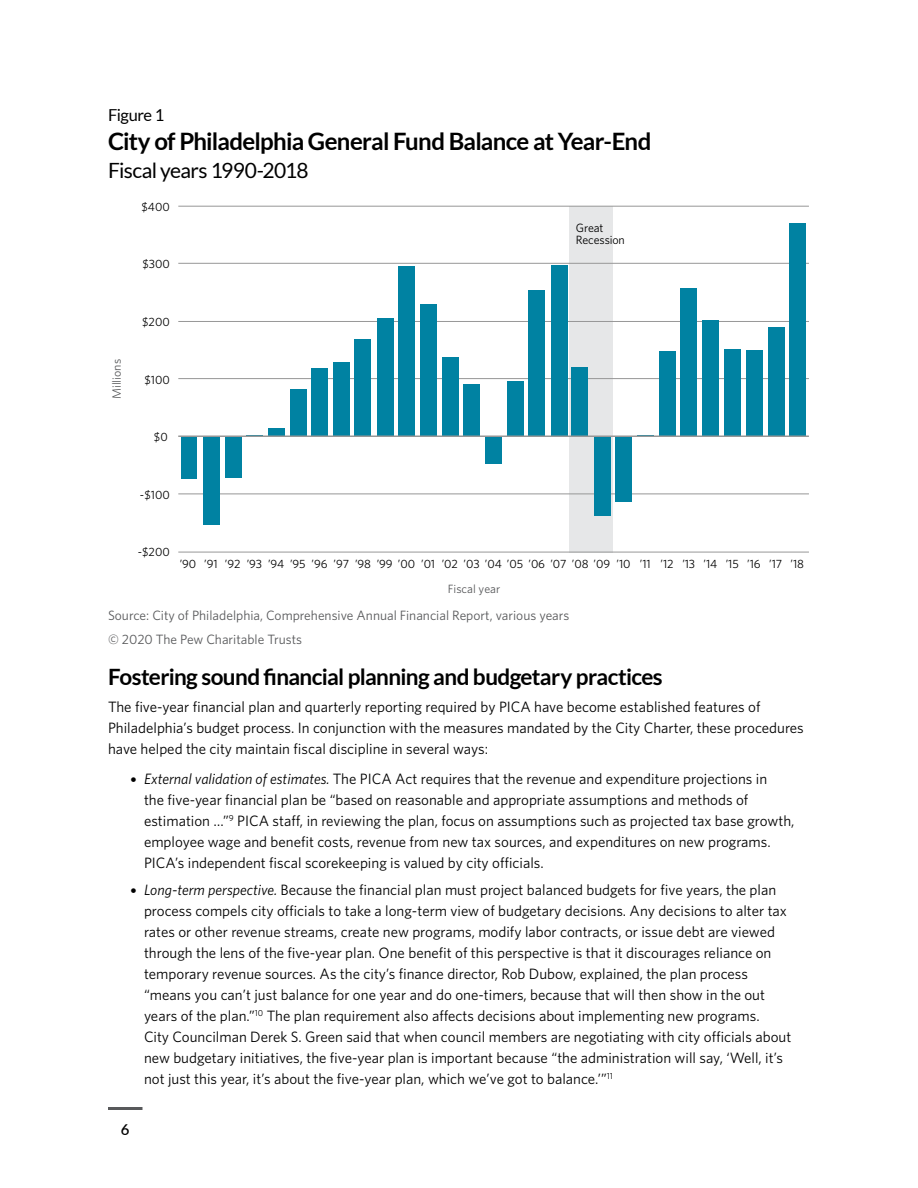
<style>
.page{position:relative;width:918px;height:1188px;background:#fff}
.page>*{position:absolute;margin:0;border:0;box-sizing:border-box;transform-origin:0 0}
.t1{font:700 24px "Lato";letter-spacing:-.03em;color:#000}
.t2{font:700 22.5px "Lato";letter-spacing:-.025em;color:#000}
.t3{font:21px "Lato";letter-spacing:-.03em;color:#000}
.t4{font:16.5px "Lato";letter-spacing:-.03em;color:#000}
.t5{font:15px/21px "Whitney";color:#000}
.t6{font:600 15px "Lato";color:#000}
.t7{font:13.5px/24px "Whitney";color:#58595b}
.t8{font:12px/12px "Whitney";letter-spacing:-.01em;color:#000}
.t9{font:12px "Whitney";color:#58595b}
.s1{font-family:"Museo Sans 500"}
.s2{font-style:italic}
</style>
<div class="page">
<hr style="left:108px;top:1107px;width:34px;height:3px;background:#58595b">
<div style="left:570px;top:206px;width:43px;height:346px;background:#e6e7e8"></div>
<hr style="left:178px;top:552px;width:631px;height:1px;background:#979797">
<hr style="left:178px;top:494px;width:631px;height:1px;background:#979797">
<hr style="left:178px;top:378px;width:631px;height:1px;background:#979797">
<hr style="left:178px;top:321px;width:631px;height:1px;background:#979797">
<hr style="left:178px;top:263px;width:631px;height:1px;background:#979797">
<hr style="left:178px;top:206px;width:631px;height:1px;background:#979797">
<div style="left:789px;top:224px;width:16px;height:212px;background:#0082a2"></div>
<div style="left:768px;top:327px;width:16px;height:109px;background:#0082a2"></div>
<div style="left:746px;top:351px;width:16px;height:85px;background:#0082a2"></div>
<div style="left:724px;top:350px;width:17px;height:86px;background:#0082a2"></div>
<div style="left:703px;top:320px;width:16px;height:116px;background:#0082a2"></div>
<div style="left:680px;top:288px;width:17px;height:148px;background:#0082a2"></div>
<div style="left:660px;top:352px;width:16px;height:84px;background:#0082a2"></div>
<svg style="left:637px;top:435px;width:17px;height:1px"></svg>
<div style="left:616px;top:436px;width:16px;height:66px;background:#0082a2"></div>
<div style="left:594px;top:436px;width:16px;height:80px;background:#0082a2"></div>
<div style="left:572px;top:367px;width:16px;height:69px;background:#0082a2"></div>
<div style="left:551px;top:265px;width:16px;height:171px;background:#0082a2"></div>
<div style="left:529px;top:290px;width:16px;height:146px;background:#0082a2"></div>
<div style="left:507px;top:381px;width:16px;height:55px;background:#0082a2"></div>
<div style="left:486px;top:436px;width:16px;height:28px;background:#0082a2"></div>
<div style="left:463px;top:384px;width:16px;height:52px;background:#0082a2"></div>
<div style="left:442px;top:357px;width:17px;height:79px;background:#0082a2"></div>
<div style="left:420px;top:304px;width:16px;height:132px;background:#0082a2"></div>
<div style="left:399px;top:266px;width:16px;height:170px;background:#0082a2"></div>
<div style="left:377px;top:318px;width:16px;height:118px;background:#0082a2"></div>
<div style="left:355px;top:339px;width:16px;height:97px;background:#0082a2"></div>
<div style="left:334px;top:362px;width:16px;height:74px;background:#0082a2"></div>
<div style="left:312px;top:369px;width:16px;height:67px;background:#0082a2"></div>
<div style="left:290px;top:390px;width:16px;height:46px;background:#0082a2"></div>
<div style="left:268px;top:428px;width:17px;height:8px;background:#0082a2"></div>
<svg style="left:246px;top:435px;width:16px;height:1px"></svg>
<div style="left:225px;top:436px;width:16px;height:42px;background:#0082a2"></div>
<div style="left:203px;top:436px;width:16px;height:89px;background:#0082a2"></div>
<div style="left:182px;top:436px;width:15px;height:43px;background:#0082a2"></div>
<hr style="left:178px;top:436px;width:631px;height:1px;background:#979797">
<p class="t4" style="left:108px;top:106px;width:58px">Figure 1</p>
<h1 class="t1" style="left:108px;top:127px;width:545px">City of Philadelphia General Fund Balance at Year-End</h1>
<h3 class="t3" style="left:108px;top:159px;width:202px">Fiscal years 1990-2018</h3>
<p class="t8" style="left:141px;top:200px;width:30px">$400</p>
<p class="t8" style="left:142px;top:258px;width:29px">$300</p>
<p class="t8" style="left:576px;top:222px;width:51px">Great<br>Recession</p>
<p class="t9" style="left:109px;top:399px;width:41px;rotate:-90deg">Millions</p>
<p class="t8" style="left:142px;top:315px;width:29px">$200</p>
<p class="t8" style="left:144px;top:373px;width:27px">$100</p>
<p class="t8" style="left:154px;top:431px;width:15px">$0</p>
<p class="t8" style="left:140px;top:488px;width:31px">-$100</p>
<p class="t8" style="left:138px;top:546px;width:34px">-$200</p>
<p class="t8" style="left:180px;top:558px;width:626px">’90 ’91 ’92 ’93 ’94 ’95 ’96 ’97 ’98 ’99 ’00 ’01 ’02 ’03 ’04 ’05 ’06 ’07 ’08 ’09 ’10 ’11 ’12 ’13 ’14 ’15 ’16 ’17 ’18</p>
<p class="t9" style="left:448px;top:581px;width:54px">Fiscal year</p>
<p class="t7" style="left:108px;top:603px;width:463px">Source: City of Philadelphia, Comprehensive Annual Financial Report, various years © 2020 The Pew Charitable Trusts</p>
<h2 class="t2" style="left:108px;top:664px;width:556px">Fostering sound financial planning and budgetary practices</h2>
<p class="t5" style="left:108px;top:696px;width:697px">The five-year financial plan and quarterly reporting required by PICA have become established features of<br>Philadelphia’s budget process. In conjunction with the measures mandated by the City Charter, these procedures have helped the city maintain fiscal discipline in several ways:</p>
<p class="t5" style="left:144px;top:768px;width:652px;text-indent:-14px"><span class="s1">•</span> <span class="s2">External validation of estimates.</span> The PICA Act requires that the revenue and expenditure projections in<br>the five-year financial plan be “based on reasonable and appropriate assumptions and methods of estimation …”<sup>9</sup> PICA staff, in reviewing the plan, focus on assumptions such as projected tax base growth, employee wage and benefit costs, revenue from new tax sources, and expenditures on new programs.<br>PICA’s independent fiscal scorekeeping is valued by city officials.</p>
<p class="t5" style="left:144px;top:879px;width:649px;text-indent:-14px"><span class="s1">•</span> <span class="s2">Long-term perspective.</span> Because the financial plan must project balanced budgets for five years, the plan process compels city officials to take a long-term view of budgetary decisions. Any decisions to alter tax rates or other revenue streams, create new programs, modify labor contracts, or issue debt are viewed through the lens of the five-year plan. One benefit of this perspective is that it discourages reliance on temporary revenue sources. As the city’s finance director, Rob Dubow, explained, the plan process “means you can’t just balance for one year and do one-timers, because that will then show in the out years of the plan.”<sup>10</sup> The plan requirement also affects decisions about implementing new programs.<br>City Councilman Derek S. Green said that when council members are negotiating with city officials about new budgetary initiatives, the five-year plan is important because “the administration will say, ‘Well, it’s not just this year, it’s about the five-year plan, which we’ve got to balance.’”<sup>11</sup></p>
<p class="t6" style="left:121px;top:1119px;width:10px">6</p>
</div>
